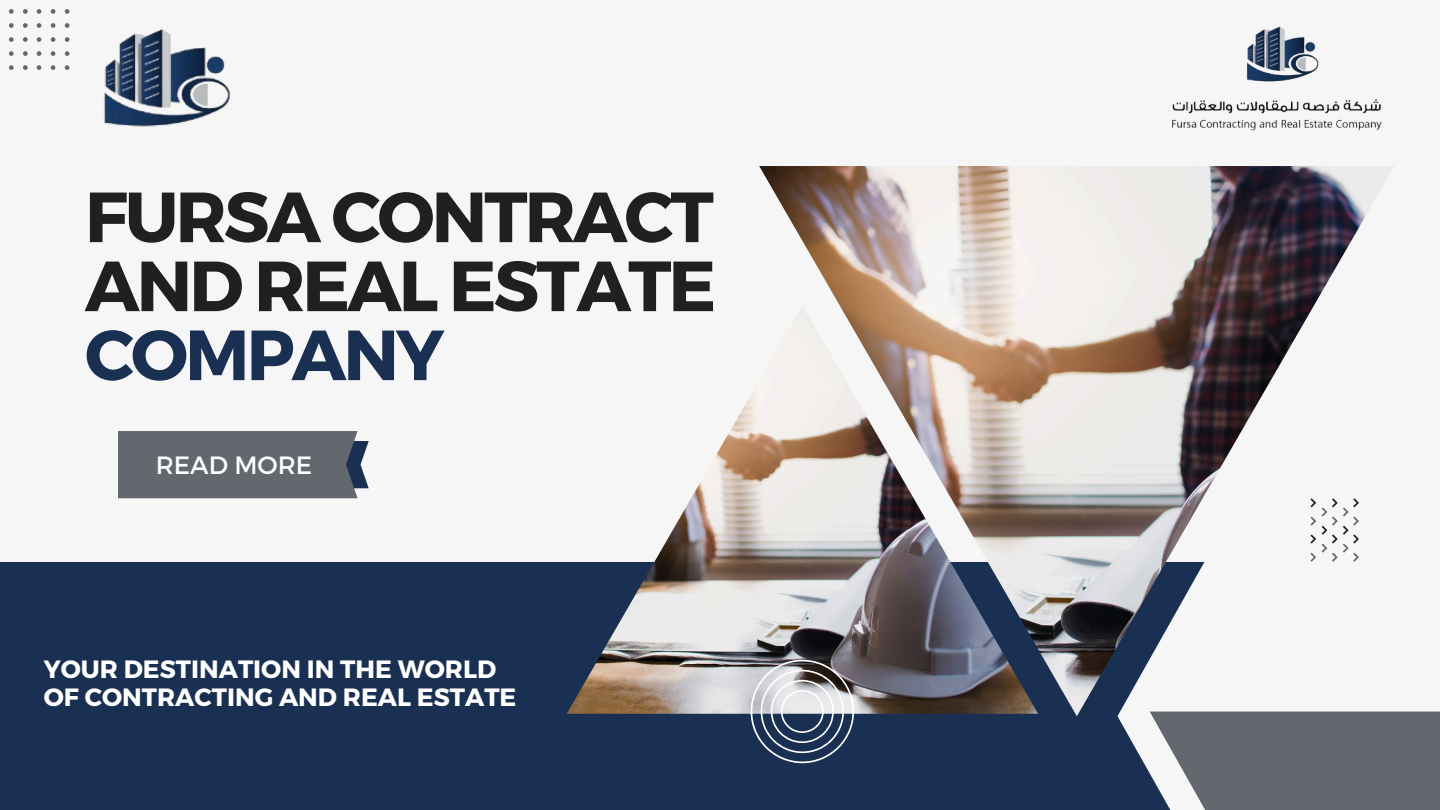
<style>
.page{position:relative;width:1440px;height:810px;background:#f6f6f7}
.page>*{position:absolute;margin:0;border:0;box-sizing:border-box;transform-origin:0 0}
.t1{font:700 70.8px/69px "Montserrat";letter-spacing:-.04em;color:#211f20;text-align:justify}
.t2{font:700 25px/28.5px "Montserrat";color:#fff}
.t3{font:25px "Montserrat";color:#fff}
.s1{color:#1a3052}
</style>
<div class="page">
<div style="left:0;top:562px;width:1150px;height:248px;background:#1a3052"></div>
<div style="left:1150px;top:712px;width:290px;height:98px;background:#63686f"></div>
<img style="left:759px;top:166px;width:636px;height:550px">
<svg style="left:118px;top:431px;width:251px;height:67px;background:#646971"></svg>
<img style="left:567px;top:306px;width:471px;height:408px">
<svg style="left:1310px;top:498px;width:6px;height:9px"></svg>
<svg style="left:1310px;top:534px;width:6px;height:10px"></svg>
<svg style="left:1310px;top:517px;width:6px;height:9px"></svg>
<svg style="left:1310px;top:553px;width:6px;height:9px"></svg>
<svg style="left:1322px;top:498px;width:37px;height:64px"></svg>
<svg style="left:9px;top:9px;width:60px;height:61px"></svg>
<svg style="left:751px;top:660px;width:103px;height:103px"></svg>
<img style="left:1172px;top:26px;width:210px;height:105px">
<img style="left:104px;top:29px;width:127px;height:98px">
<p class="t1" style="left:85px;top:179px;width:633px">FURSA CONTRACT AND REAL ESTATE <span class="s1">COMPANY</span></p>
<p class="t3" style="left:156px;top:449px;width:158px">READ MORE</p>
<p class="t2" style="left:44px;top:654px;width:474px">YOUR DESTINATION IN THE WORLD<br>OF CONTRACTING AND REAL ESTATE</p>
</div>
